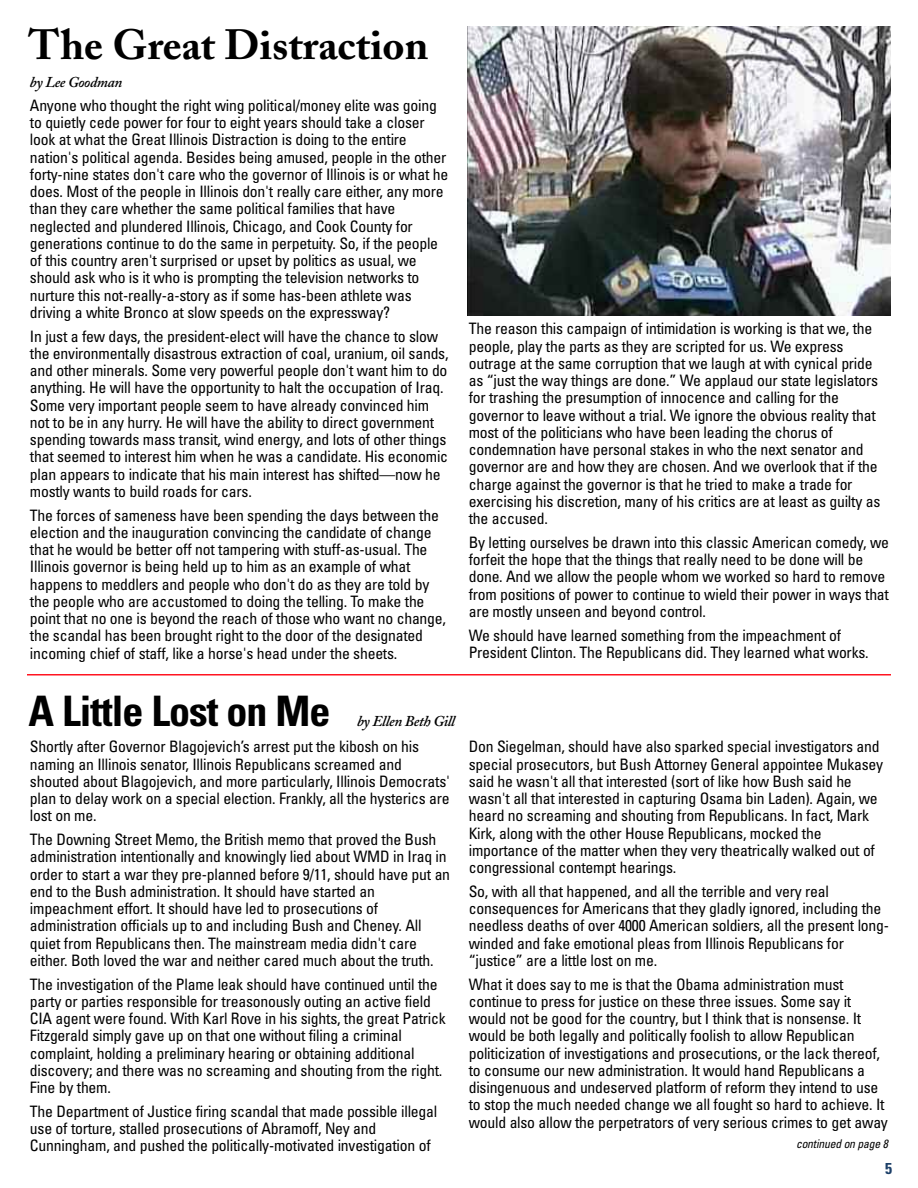
<style>
.page{position:relative;width:918px;height:1188px;background:#fff}
.page>*{position:absolute;margin:0;border:0;box-sizing:border-box;transform-origin:0 0}
.t1{font:700 42px "Adobe Caslon";color:#000}
.t2{font:700 condensed 42px "Univers";letter-spacing:-.025em;color:#000}
.t3{font:condensed 15.75px/17.2px "Univers";letter-spacing:-.015em;color:#000}
.t4{font:700 condensed 15.75px "Univers";color:#1c3f68}
.t5{font:italic 600 15px "Adobe Caslon";letter-spacing:-.025em;color:#000}
.t6{font:italic condensed 12px "Univers";letter-spacing:-.015em;color:#000}
</style>
<div class="page">
<hr style="left:27px;top:674px;width:864px;height:2px;background:#ff1521">
<img style="left:467px;top:26px;width:424px;height:289px">
<h1 class="t1" style="left:28px;top:29px;width:401px">The Great Distraction</h1>
<p class="t5" style="left:30px;top:77px;width:94px">by Lee Goodman</p>
<p class="t3" style="left:30px;top:98px;width:420px">Anyone who thought the right wing political/money elite was going to quietly cede power for four to eight years should take a closer look at what the Great Illinois Distraction is doing to the entire nation's political agenda. Besides being amused, people in the other forty-nine states don't care who the governor of Illinois is or what he does. Most of the people in Illinois don't really care either, any more than they care whether the same political families that have neglected and plundered Illinois, Chicago, and Cook County for generations continue to do the same in perpetuity. So, if the people of this country aren't surprised or upset by politics as usual, we should ask who is it who is prompting the television networks to nurture this not-really-a-story as if some has-been athlete was driving a white Bronco at slow speeds on the expressway?</p>
<p class="t3" style="left:30px;top:329px;width:420px">In just a few days, the president-elect will have the chance to slow the environmentally disastrous extraction of coal, uranium, oil sands, and other minerals. Some very powerful people don't want him to do anything. He will have the opportunity to halt the occupation of Iraq.<br>Some very important people seem to have already convinced him not to be in any hurry. He will have the ability to direct government spending towards mass transit, wind energy, and lots of other things that seemed to interest him when he was a candidate. His economic plan appears to indicate that his main interest has shifted—now he mostly wants to build roads for cars.</p>
<p class="t3" style="left:30px;top:508px;width:418px">The forces of sameness have been spending the days between the election and the inauguration convincing the candidate of change that he would be better off not tampering with stuff-as-usual. The Illinois governor is being held up to him as an example of what happens to meddlers and people who don't do as they are told by the people who are accustomed to doing the telling. To make the point that no one is beyond the reach of those who want no change, the scandal has been brought right to the door of the designated incoming chief of staff, like a horse's head under the sheets.</p>
<p class="t3" style="left:469px;top:321px;width:413px">The reason this campaign of intimidation is working is that we, the people, play the parts as they are scripted for us. We express outrage at the same corruption that we laugh at with cynical pride as “just the way things are done.” We applaud our state legislators for trashing the presumption of innocence and calling for the governor to leave without a trial. We ignore the obvious reality that most of the politicians who have been leading the chorus of condemnation have personal stakes in who the next senator and governor are and how they are chosen. And we overlook that if the charge against the governor is that he tried to make a trade for exercising his discretion, many of his critics are at least as guilty as the accused.</p>
<p class="t3" style="left:469px;top:535px;width:422px">By letting ourselves be drawn into this classic American comedy, we forfeit the hope that the things that really need to be done will be done. And we allow the people whom we worked so hard to remove from positions of power to continue to wield their power in ways that are mostly unseen and beyond control.</p>
<p class="t3" style="left:469px;top:628px;width:401px">We should have learned something from the impeachment of<br>President Clinton. The Republicans did. They learned what works.</p>
<h1 class="t2" style="left:28px;top:695px;width:304px">A Little Lost on Me</h1>
<p class="t5" style="left:357px;top:716px;width:100px">by Ellen Beth Gill</p>
<p class="t3" style="left:30px;top:739px;width:422px">Shortly after Governor Blagojevich’s arrest put the kibosh on his naming an Illinois senator, Illinois Republicans screamed and shouted about Blagojevich, and more particularly, Illinois Democrats' plan to delay work on a special election. Frankly, all the hysterics are lost on me.</p>
<p class="t3" style="left:30px;top:832px;width:422px">The Downing Street Memo, the British memo that proved the Bush administration intentionally and knowingly lied about WMD in Iraq in order to start a war they pre-planned before 9/11, should have put an end to the Bush administration. It should have started an impeachment effort. It should have led to prosecutions of administration officials up to and including Bush and Cheney. All quiet from Republicans then. The mainstream media didn't care either. Both loved the war and neither cared much about the truth.</p>
<p class="t3" style="left:30px;top:977px;width:417px">The investigation of the Plame leak should have continued until the party or parties responsible for treasonously outing an active field CIA agent were found. With Karl Rove in his sights, the great Patrick Fitzgerald simply gave up on that one without filing a criminal complaint, holding a preliminary hearing or obtaining additional discovery; and there was no screaming and shouting from the right.<br>Fine by them.</p>
<p class="t3" style="left:30px;top:1104px;width:409px">The Department of Justice firing scandal that made possible illegal use of torture, stalled prosecutions of Abramoff, Ney and<br>Cunningham, and pushed the politically-motivated investigation of</p>
<p class="t3" style="left:469px;top:739px;width:416px">Don Siegelman, should have also sparked special investigators and special prosecutors, but Bush Attorney General appointee Mukasey said he wasn't all that interested (sort of like how Bush said he wasn't all that interested in capturing Osama bin Laden). Again, we heard no screaming and shouting from Republicans. In fact, Mark Kirk, along with the other House Republicans, mocked the importance of the matter when they very theatrically walked out of congressional contempt hearings.</p>
<p class="t3" style="left:469px;top:884px;width:422px">So, with all that happened, and all the terrible and very real consequences for Americans that they gladly ignored, including the needless deaths of over 4000 American soldiers, all the present long&shy;winded and fake emotional pleas from Illinois Republicans for “justice” are a little lost on me.</p>
<p class="t3" style="left:469px;top:977px;width:421px">What it does say to me is that the Obama administration must continue to press for justice on these three issues. Some say it would not be good for the country, but I think that is nonsense. It would be both legally and politically foolish to allow Republican politicization of investigations and prosecutions, or the lack thereof, to consume our new administration. It would hand Republicans a disingenuous and undeserved platform of reform they intend to use to stop the much needed change we all fought so hard to achieve. It would also allow the perpetrators of very serious crimes to get away</p>
<p class="t6" style="left:796px;top:1139px;width:94px">continued on page 8</p>
<p class="t4" style="left:885px;top:1162px;width:8px">5</p>
</div>
